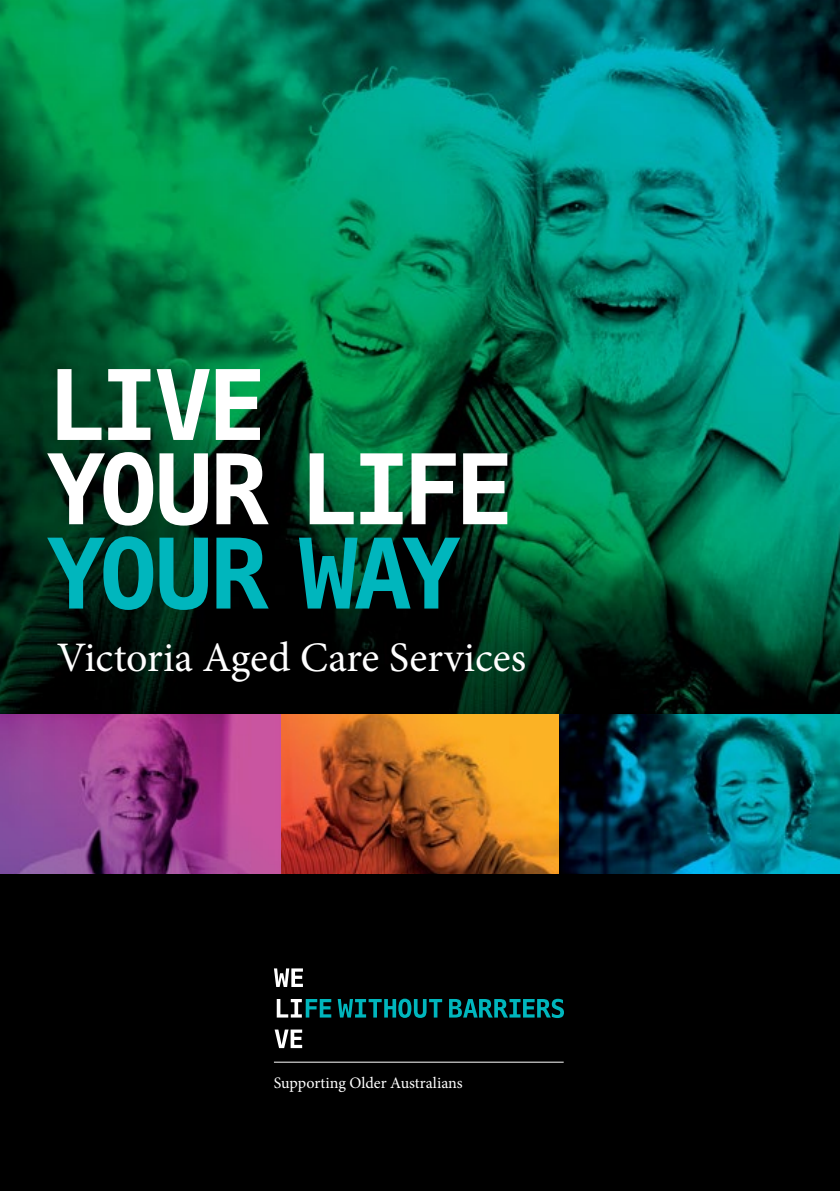
<style>
.page{position:relative;width:840px;height:1191px;background:#fff}
.page>*{position:absolute;margin:0;border:0;box-sizing:border-box;transform-origin:0 0}
.t1{font:700 97.2px/84.2px "Menlo";letter-spacing:-.055em;color:#fff}
.t2{font:700 97.2px "Menlo";letter-spacing:-.04em;color:#00b6bd}
.t3{font:42px "Minion Pro";color:#fff}
.t4{font:16px "Minion Pro";color:#fff}
</style>
<div class="page">
<img style="left:0;top:0;width:839px;height:873px">
<div style="left:0;top:873px;width:839px;height:318px;background:#000"></div>
<hr style="left:274px;top:1061px;width:289px;height:1px;background:#fff">
<svg style="left:337px;top:998px;width:105px;height:20px"></svg>
<svg style="left:449px;top:998px;width:114px;height:20px"></svg>
<svg style="left:274px;top:968px;width:29px;height:19px"></svg>
<svg style="left:276px;top:999px;width:55px;height:18px"></svg>
<svg style="left:274px;top:1029px;width:28px;height:19px"></svg>
<h1 class="t1" style="left:47px;top:366px;width:468px">LIVE<br>YOUR LIFE</h1>
<h1 class="t2" style="left:47px;top:506px;width:415px">YOUR WAY</h1>
<h2 class="t3" style="left:57px;top:630px;width:470px">Victoria Aged Care Services</h2>
<p class="t4" style="left:274px;top:1071px;width:190px">Supporting Older Australians</p>
</div>
